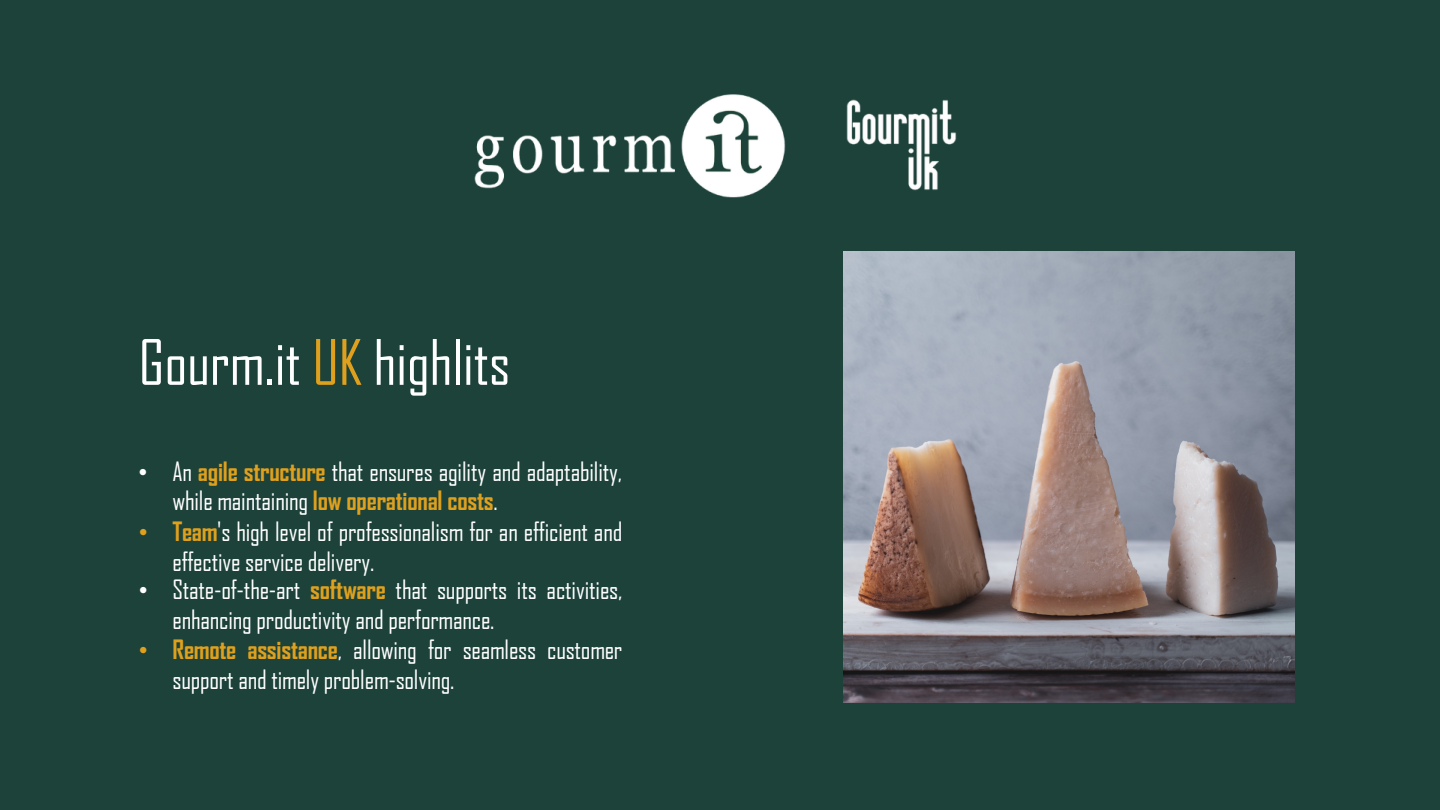
<style>
.page{position:relative;width:1440px;height:810px;background:#1c423a}
.page>*{position:absolute;margin:0;border:0;box-sizing:border-box;transform-origin:0 0}
.t1{font:60px "Agency FB";color:#fff}
.t2{font:25.5px "Agency FB";letter-spacing:-.01em;color:#fff}
.t3{font:700 25.5px "Agency FB";color:#dfa11d}
.s1{color:#dfa11d}
.s2{font-family:"Arial"}
.s3{font-weight:700;color:#dfa11d}
.s4{font-weight:400;color:#fff}
.s5{font-family:"Arial";color:#dfa11d}
</style>
<div class="page">
<img style="left:844px;top:252px;width:450px;height:450px">
<h1 class="t1" style="left:139px;top:326px;width:373px">!"#$%&amp;'( <span class="s1">*+)</span>,'-,.'(/</h1>
<p class="t2" style="left:139px;top:456px;width:485px"><span class="s2">!</span> @, <span class="s3">07'1/ .($#4(#$/</span> )*") $,084$0 "-(+()2 ",% "%".)"1(+()26</p>
<p class="t3" style="left:172px;top:485px;width:327px"><span class="s4">'*(+$ 9"(,)"(,(,-</span> 1": "3/$0('"201 4".(.<span class="s4">:</span></p>
<p class="t2" style="left:139px;top:516px;width:485px"><span class="s5">!</span> <span class="s3">;/0%</span>A0 *(-* +$=$+ /B .4/B$00(/,"+(09 B/4 ", $BB(#($,) ",%</p>
<p class="t2" style="left:172px;top:546px;width:203px">$BB$#)(=$ 0$4=(#$ %$+(=$42:</p>
<p class="t2" style="left:139px;top:574px;width:485px"><span class="s2">!</span> C)")$&lt;/B&lt;)*$&lt;"4) <span class="s3">."5(:0$/</span> )*") 08../4)0 ()0 "#)(=()($06</p>
<p class="t2" style="left:173px;top:604px;width:323px">$,*",#(,- .4/%8#)(=()2 ",% .$4B/49",#$:</p>
<p class="t2" style="left:139px;top:634px;width:485px"><span class="s5">!</span> <span class="s3">&lt;/%"(/ 0..'.(024/</span>6 "++/'(,- B/4 0$"9+$00 #80)/9$4</p>
<p class="t2" style="left:173px;top:664px;width:283px">08../4) ",% )(9$+2 .4/1+$9&lt;0/+=(,-:</p>
</div>
